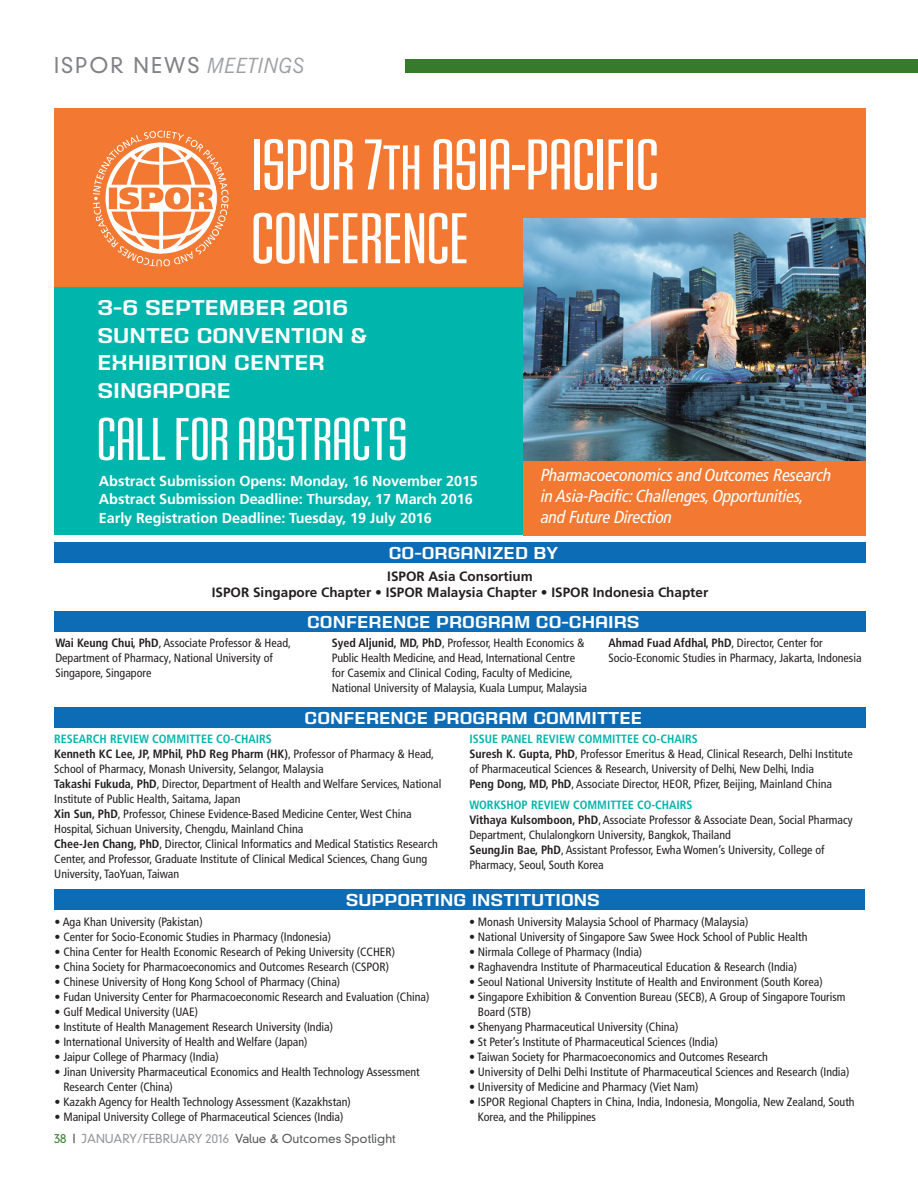
<style>
.page{position:relative;width:918px;height:1188px;background:#fff}
.page>*{position:absolute;margin:0;border:0;box-sizing:border-box;transform-origin:0 0}
.t1{font:75px/73.8px "House Gothic HG23 Cond LIGHT2";color:#fff}
.t2{font:63px "House Gothic HG23 Cond LIGHT4";color:#fff}
.t3{font:700 22.35px/27.6px "House Gothic HG23 Text";color:#fff}
.t4{font:300 21px "DIN Neuzeit Grotesk";letter-spacing:.1em;color:#808285}
.t5{font:700 18px "House Gothic HG23 Text";color:#fff}
.t6{font:italic condensed 17.4px/21px "Frutiger LT Pro";letter-spacing:-.01em;color:#fff}
.t7{font:700 14.4px/18.3px "Frutiger";letter-spacing:-.005em;color:#fff}
.t8{font:700 13.5px/16.2px "Frutiger";color:#231f20;text-align:center}
.t9{font:condensed 12px/15px "Frutiger LT Pro";color:#231f20}
.t10{font:700 condensed 12px "Frutiger LT Pro";color:#00b5ac}
.t11{font:300 12px "DIN Neuzeit Grotesk";color:#57585a}
.s1{font-family:"News Gothic BT";font-weight:400;font-style:italic;color:#9d9fa2}
.s2{font-size:66px}
.s3{font-weight:700}
.s4{font-weight:700;color:#00b5ac}
.s5{color:#357b2b}
.s6{color:#231f20}
.s7{color:#939598}
</style>
<div class="page">
<div style="left:405px;top:59px;width:513px;height:14px;background:#357b2b"></div>
<div style="left:54px;top:286px;width:473px;height:249px;background:#00b5ac"></div>
<div style="left:54px;top:108px;width:812px;height:178px;background:#f37932"></div>
<img style="left:524px;top:218px;width:342px;height:243px">
<svg style="left:93px;top:131px;width:136px;height:136px"></svg>
<div style="left:54px;top:612px;width:812px;height:20px;background:#0d6cb6"></div>
<div style="left:54px;top:708px;width:812px;height:20px;background:#0d6cb6"></div>
<div style="left:54px;top:890px;width:811px;height:20px;background:#0d6cb6"></div>
<div style="left:524px;top:461px;width:342px;height:74px;background:#f37932"></div>
<div style="left:54px;top:543px;width:812px;height:20px;background:#0d6cb6"></div>
<h3 class="t4" style="left:54px;top:52px;width:253px">ISP OR NEw S <span class="s1">MEETINGS</span></h3>
<h1 class="t1" style="left:251px;top:127px;width:409px">ISPOR 7<span class="s2">TH</span>ASIA-PACIFIC<br>CONFERENCE</h1>
<h3 class="t3" style="left:97px;top:294px;width:271px">3-6 SEPTEMBER 2016<br>SUNTEC CONVENTION &amp;<br>EXHIBITION</h3>
<h3 class="t3" style="left:234px;top:349px;width:92px">CENTER</h3>
<h3 class="t3" style="left:97px;top:376px;width:135px">SINGAPORE</h3>
<h2 class="t2" style="left:97px;top:407px;width:312px">CALL FOR ABSTRACTS</h2>
<p class="t7" style="left:99px;top:472px;width:381px">Abstract Submission Opens: Monday, 16 November 2015<br>Abstract Submission Deadline: Thursday, 17 March 2016<br>Early Registration Deadline: Tuesday, 19 July 2016</p>
<h3 class="t6" style="left:541px;top:465px;width:292px">Pharmacoeconomics and Outcomes Research in Asia-Pacific: Challenges, Opportunities, and Future Direction</h3>
<h3 class="t5" style="left:389px;top:542px;width:171px">CO-ORGANIZED BY</h3>
<p class="t8" style="left:212px;top:568px;width:498px">ISPOR Asia Consortium<br>ISPOR Singapore Chapter • ISPOR Malaysia Chapter • ISPOR Indonesia Chapter</p>
<p class="t9" style="left:55px;top:635px;width:237px"><span class="s3">Wai Keung Chui, PhD</span>, Associate Professor &amp; Head,<br>Department of Pharmacy, National University of<br>Singapore, Singapore</p>
<p class="t9" style="left:332px;top:635px;width:257px"><span class="s3">Syed Aljunid, MD, PhD</span>, Professor, Health Economics &amp; Public Health Medicine, and Head, International Centre for Casemix and Clinical Coding, Faculty of Medicine, National University of Malaysia, Kuala Lumpur, Malaysia</p>
<p class="t9" style="left:608px;top:635px;width:255px"><span class="s3">Ahmad Fuad Afdhal, PhD</span>, Director, Center for<br>Socio-Economic Studies in Pharmacy, Jakarta, Indonesia</p>
<p class="t10" style="left:54px;top:731px;width:33px">Research</p>
<p class="t10" style="left:110px;top:731px;width:57px">Revi ew Commi</p>
<h3 class="t5" style="left:307px;top:611px;width:144px">CONFERENCE PROGRAM</h3>
<h3 class="t5" style="left:536px;top:611px;width:103px">CO-CHAIRS</h3>
<h3 class="t5" style="left:305px;top:707px;width:339px">CONFERENCE PROGRAM COMMITTEE</h3>
<p class="t9" style="left:54px;top:731px;width:389px;text-indent:135px"><span class="s4">ttee Co-Chairs<br></span><span class="s3">Kenneth KC Lee, JP, MPhil, PhD Reg Pharm (HK)</span>, Professor of Pharmacy &amp; Head, School of Pharmacy, Monash University, Selangor, Malaysia<br><span class="s3">Takashi Fukuda, PhD</span>, Director, Department of Health and Welfare Services, National Institute of Public Health, Saitama, Japan<br><span class="s3">Xin Sun, PhD</span>, Professor, Chinese Evidence-Based Medicine Center, West China Hospital, Sichuan University, Chengdu, Mainland China<br><span class="s3">Chee-Jen Chang, PhD</span>, Director, Clinical Informatics and Medical Statistics Research Center, and Professor, Graduate Institute of Clinical Medical Sciences, Chang Gung University, TaoYuan, Taiwan</p>
<p class="t10" style="left:469px;top:731px;width:124px">Issu e Pan el Revi ew Commi</p>
<p class="t9" style="left:469px;top:731px;width:385px;text-indent:146px"><span class="s4">ttee Co-Chairs<br></span><span class="s3">Suresh K. Gupta, PhD</span>, Professor Emeritus &amp; Head, Clinical Research, Delhi Institute of Pharmaceutical Sciences &amp; Research, University of Delhi, New Delhi, India<br><span class="s3">Peng Dong, MD, PhD</span>, Associate Director, HEOR, Pfizer, Beijing, Mainland China</p>
<p class="t10" style="left:469px;top:798px;width:18px">Workshop</p>
<p class="t10" style="left:531px;top:798px;width:57px">Revi ew Commi</p>
<p class="t9" style="left:469px;top:798px;width:385px;text-indent:141px"><span class="s4">ttee Co-Chairs<br></span><span class="s3">Vithaya Kulsomboon, PhD</span>, Associate Professor &amp; Associate Dean, Social Pharmacy Department, Chulalongkorn University, Bangkok, Thailand<br><span class="s3">SeungJin Bae, PhD</span>, Assistant Professor, Ewha Women’s University, College of Pharmacy, Seoul, South Korea</p>
<h3 class="t5" style="left:346px;top:889px;width:254px">SUPPORTING I NSTITUTIONS</h3>
<p class="t9" style="left:55px;top:914px;width:150px">• Aga Khan University (Pakistan)</p>
<p class="t9" style="left:55px;top:929px;width:278px">• Center for Socio-Economic Studies in Pharmacy (Indonesia)</p>
<p class="t9" style="left:55px;top:944px;width:342px">• China Center for Health Economic Research of Peking University (CCHER)</p>
<p class="t9" style="left:55px;top:959px;width:336px">• China Society for Pharmacoeconomics and Outcomes Research (CSPOR)</p>
<p class="t9" style="left:55px;top:974px;width:287px">• Chinese University of Hong Kong School of Pharmacy (China)</p>
<p class="t9" style="left:55px;top:989px;width:377px">• Fudan University Center for Pharmacoeconomic Research and Evaluation (China)</p>
<p class="t9" style="left:55px;top:1004px;width:145px">• Gulf Medical University (UAE)</p>
<p class="t9" style="left:55px;top:1019px;width:280px">• Institute of Health Management Research University (India)</p>
<p class="t9" style="left:55px;top:1034px;width:255px">• International University of Health and Welfare (Japan)</p>
<p class="t9" style="left:55px;top:1049px;width:166px">• Jaipur College of Pharmacy (India)</p>
<p class="t9" style="left:63px;top:1064px;width:358px;text-indent:-9px">• Jinan University Pharmaceutical Economics and Health Technology Assessment<br>Research Center (China)</p>
<p class="t9" style="left:55px;top:1094px;width:298px">• Kazakh Agency for Health Technology Assessment (Kazakhstan)</p>
<p class="t9" style="left:55px;top:1109px;width:291px">• Manipal University College of Pharmaceutical Sciences (India)</p>
<p class="t11" style="left:54px;top:1132px;width:343px"><span class="s5">38</span> <span class="s6">|</span> <span class="s7">JANUARY/FEBRUARY 2016</span> Value &amp; Outcomes Spotlight</p>
<p class="t9" style="left:469px;top:914px;width:281px">• Monash University Malaysia School of Pharmacy (Malaysia)</p>
<p class="t9" style="left:469px;top:929px;width:340px">• National University of Singapore Saw Swee Hock School of Public Health</p>
<p class="t9" style="left:469px;top:944px;width:175px">• Nirmala College of Pharmacy (India)</p>
<p class="t9" style="left:469px;top:959px;width:330px">• Raghavendra Institute of Pharmaceutical Education &amp; Research (India)</p>
<p class="t9" style="left:469px;top:974px;width:355px">• Seoul National University Institute of Health and Environment (South Korea)</p>
<p class="t9" style="left:478px;top:989px;width:369px;text-indent:-9px">• Singapore Exhibition &amp; Convention Bureau (SECB), A Group of Singapore Tourism<br>Board (STB)</p>
<p class="t9" style="left:469px;top:1019px;width:211px">• Shenyang Pharmaceutical University (China)</p>
<p class="t9" style="left:469px;top:1034px;width:251px">• St Peter’s Institute of Pharmaceutical Sciences (India)</p>
<p class="t9" style="left:469px;top:1049px;width:301px">• Taiwan Society for Pharmacoeconomics and Outcomes Research</p>
<p class="t9" style="left:469px;top:1064px;width:382px">• University of Delhi Delhi Institute of Pharmaceutical Sciences and Research (India)</p>
<p class="t9" style="left:469px;top:1079px;width:231px">• University of Medicine and Pharmacy (Viet Nam)</p>
<p class="t9" style="left:478px;top:1094px;width:378px;text-indent:-9px">• ISPOR Regional Chapters in China, India, Indonesia, Mongolia, New Zealand, South<br>Korea, and the Philippines</p>
</div>
